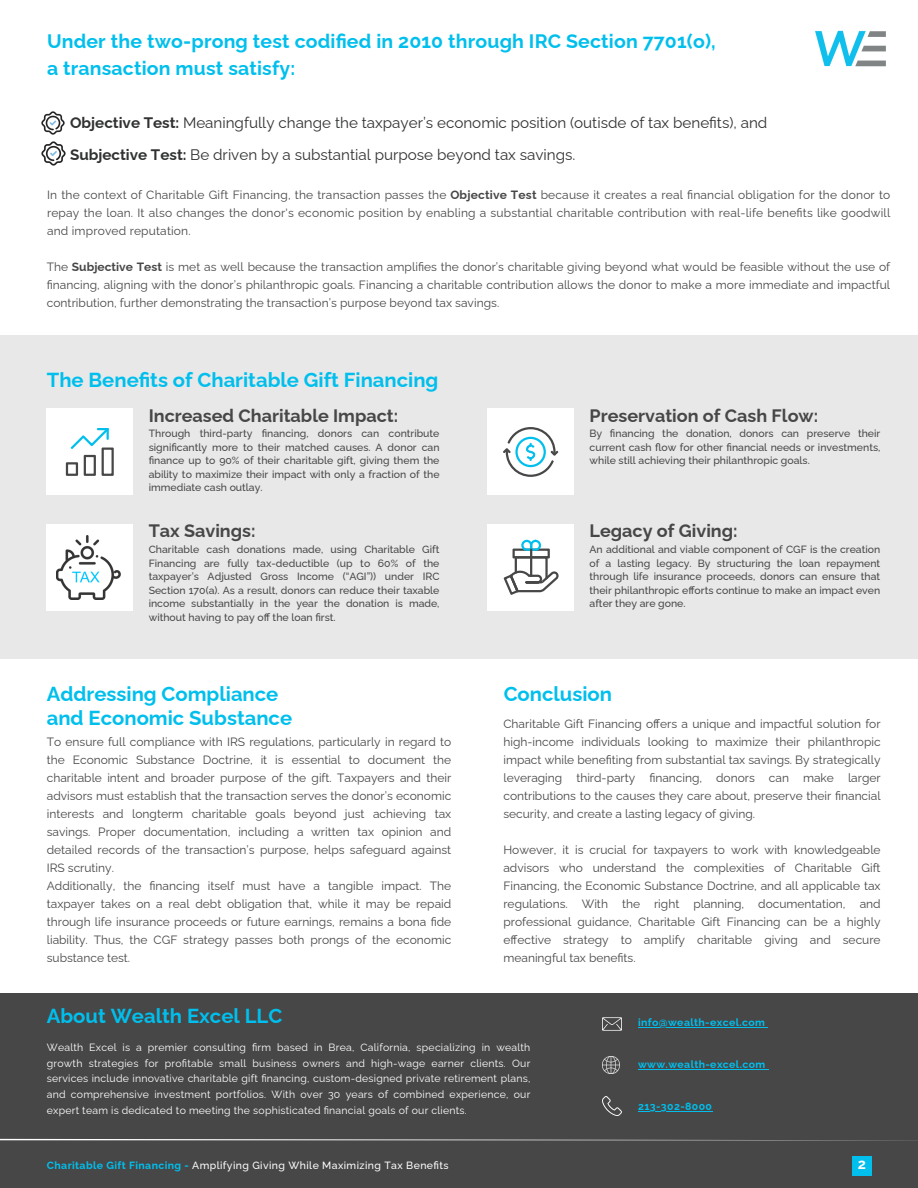
<style>
.page{position:relative;width:918px;height:1188px;background:#fff}
.page>*{position:absolute;margin:0;border:0;box-sizing:border-box;transform-origin:0 0}
.t1{font:700 20.25px/23.7px "Raleway";color:#00bfed}
.t2{font:700 19.5px/27px "Raleway";letter-spacing:.01em;color:#00bfed}
.t3{font:700 18px "Raleway";color:#474747}
.t4{font:15.15px "Raleway";color:#303131}
.t5{font:700 14.55px "Raleway";color:#fff}
.t6{font:12px/18px "Raleway";color:#474747;text-align:justify}
.t7{font:500 10.5px/13.5px "Raleway";color:#474747;text-align:justify}
.t8{font:10.5px/15.8px "Raleway";letter-spacing:.02em;color:#fff;text-align:justify}
.t9{font:500 10.5px "Raleway";letter-spacing:.035em;color:#fff}
.t10{font:700 10.5px "Raleway";letter-spacing:.035em;color:#00bfed}
.s1{font-weight:700}
.s2{font-weight:700;color:#00bfed}
</style>
<div class="page">
<div style="left:0;top:336px;width:918px;height:322px;background:#e8e8e8"></div>
<div style="left:47px;top:409px;width:86px;height:86px;background:#fff"></div>
<div style="left:488px;top:409px;width:86px;height:86px;background:#fff"></div>
<div style="left:47px;top:525px;width:86px;height:86px;background:#fff"></div>
<div style="left:488px;top:525px;width:86px;height:86px;background:#fff"></div>
<svg style="left:66px;top:428px;width:48px;height:48px"></svg>
<div style="left:0;top:994px;width:918px;height:194px;background:#474747"></div>
<div style="left:852px;top:1157px;width:19px;height:19px;background:#00bfed"></div>
<svg style="left:0;top:1139px;width:723px;height:1px"></svg>
<svg style="left:504px;top:540px;width:55px;height:55px"></svg>
<svg style="left:503px;top:427px;width:55px;height:50px"></svg>
<img style="left:816px;top:30px;width:70px;height:37px">
<img style="left:41px;top:111px;width:24px;height:24px">
<img style="left:56px;top:535px;width:64px;height:64px">
<img style="left:41px;top:141px;width:25px;height:25px">
<img style="left:602px;top:1057px;width:17px;height:16px">
<img style="left:602px;top:1096px;width:19px;height:19px">
<img style="left:602px;top:1017px;width:19px;height:14px">
<hr style="left:638px;top:1027px;width:127px;height:1px;background:#00bfed">
<hr style="left:638px;top:1069px;width:128px;height:1px;background:#00bfed">
<hr style="left:638px;top:1111px;width:74px;height:1px;background:#00bfed">
<h1 class="t2" style="left:47px;top:28px;width:670px">Under the two-prong test codified in 2010 through IRC Section 7701(o), a transaction must satisfy:</h1>
<h3 class="t4" style="left:70px;top:114px;width:699px"><span class="s1">Objective Test:</span> Meaningfully change the taxpayer’s economic position (outisde of tax benefits), and</h3>
<h3 class="t4" style="left:70px;top:145px;width:507px"><span class="s1">Subjective Test:</span> Be driven by a substantial purpose beyond tax savings.</h3>
<h4 class="t6" style="left:47px;top:186px;width:845px">In the context of Charitable Gift Financing, the transaction passes the <span class="s1">Objective Test</span> because it creates a real financial obligation for the donor to repay the loan. It also changes the donor's economic position by enabling a substantial charitable contribution with real-life benefits like goodwill and improved reputation.</h4>
<h4 class="t6" style="left:47px;top:257px;width:845px">The <span class="s1">Subjective Test</span> is met as well because the transaction amplifies the donor’s charitable giving beyond what would be feasible without the use of financing, aligning with the donor’s philanthropic goals. Financing a charitable contribution allows the donor to make a more immediate and impactful contribution, further demonstrating the transaction’s purpose beyond tax savings.</h4>
<h3 class="t1" style="left:47px;top:368px;width:393px">The Benefits of Charitable Gift Financing</h3>
<h4 class="t3" style="left:149px;top:405px;width:251px">Increased Charitable Impact:</h4>
<h4 class="t7" style="left:149px;top:427px;width:292px">Through third-party financing, donors can contribute significantly more to their matched causes. A donor can finance up to 90% of their charitable gift, giving them the ability to maximize their impact with only a fraction of the immediate cash outlay.</h4>
<p class="t3" style="left:149px;top:520px;width:108px">Tax Savings:</p>
<p class="t7" style="left:149px;top:543px;width:292px">Charitable cash donations made, using Charitable Gift Financing are fully tax-deductible (up to 60% of the taxpayer’s Adjusted Gross Income (“AGI”)) under IRC Section 170(a). As a result, donors can reduce their taxable income substantially in the year the donation is made, without having to pay off the loan first.</p>
<h3 class="t1" style="left:47px;top:682px;width:247px">Addressing Compliance and Economic Substance</h3>
<h3 class="t6" style="left:47px;top:733px;width:406px">To ensure full compliance with IRS regulations, particularly in regard to the Economic Substance Doctrine, it is essential to document the charitable intent and broader purpose of the gift. Taxpayers and their advisors must establish that the transaction serves the donor’s economic interests and longterm charitable goals beyond just achieving tax savings. Proper documentation, including a written tax opinion and detailed records of the transaction’s purpose, helps safeguard against IRS scrutiny.</h3>
<h1 class="t6" style="left:47px;top:877px;width:406px">Additionally, the financing itself must have a tangible impact. The taxpayer takes on a real debt obligation that, while it may be repaid through life insurance proceeds or future earnings, remains a bona fide liability. Thus, the CGF strategy passes both prongs of the economic substance test.</h1>
<p class="t3" style="left:590px;top:405px;width:230px">Preservation of Cash Flow:</p>
<p class="t7" style="left:590px;top:427px;width:292px">By financing the donation, donors can preserve their current cash flow for other financial needs or investments, while still achieving their philanthropic goals.</p>
<p class="t3" style="left:590px;top:520px;width:150px">Legacy of Giving:</p>
<p class="t7" style="left:590px;top:543px;width:292px">An additional and viable component of CGF is the creation of a lasting legacy. By structuring the loan repayment through life insurance proceeds, donors can ensure that their philanthropic efforts continue to make an impact even after they are gone.</p>
<h1 class="t1" style="left:504px;top:682px;width:110px">Conclusion</h1>
<h4 class="t6" style="left:503px;top:715px;width:379px">Charitable Gift Financing offers a unique and impactful solution for high-income individuals looking to maximize their philanthropic impact while benefiting from substantial tax savings. By strategically leveraging third-party financing, donors can make larger contributions to the causes they care about, preserve their financial security, and create a lasting legacy of giving.</h4>
<p class="t6" style="left:503px;top:841px;width:379px">However, it is crucial for taxpayers to work with knowledgeable advisors who understand the complexities of Charitable Gift Financing, the Economic Substance Doctrine, and all applicable tax regulations. With the right planning, documentation, and professional guidance, Charitable Gift Financing can be a highly effective strategy to amplify charitable giving and secure meaningful tax benefits.</p>
<h1 class="t1" style="left:47px;top:1004px;width:237px">About Wealth Excel LLC</h1>
<h4 class="t8" style="left:47px;top:1039px;width:485px">Wealth Excel is a premier consulting firm based in Brea, California, specializing in wealth growth strategies for profitable small business owners and high-wage earner clients. Our services include innovative charitable gift financing, custom-designed private retirement plans, and comprehensive investment portfolios. With over 30 years of combined experience, our expert team is dedicated to meeting the sophisticated financial goals of our clients.</h4>
<h4 class="t10" style="left:638px;top:1016px;width:128px">info@wealth-excel.com</h4>
<h4 class="t10" style="left:638px;top:1058px;width:129px">www.wealth-excel.com</h4>
<p class="t10" style="left:638px;top:1100px;width:75px">213-302-8000</p>
<p class="t9" style="left:47px;top:1160px;width:403px"><span class="s2">Charitable Gift Financing -</span> Amplifying Giving While Maximizing Tax Benefits</p>
<h4 class="t5" style="left:858px;top:1156px;width:10px">2</h4>
</div>
